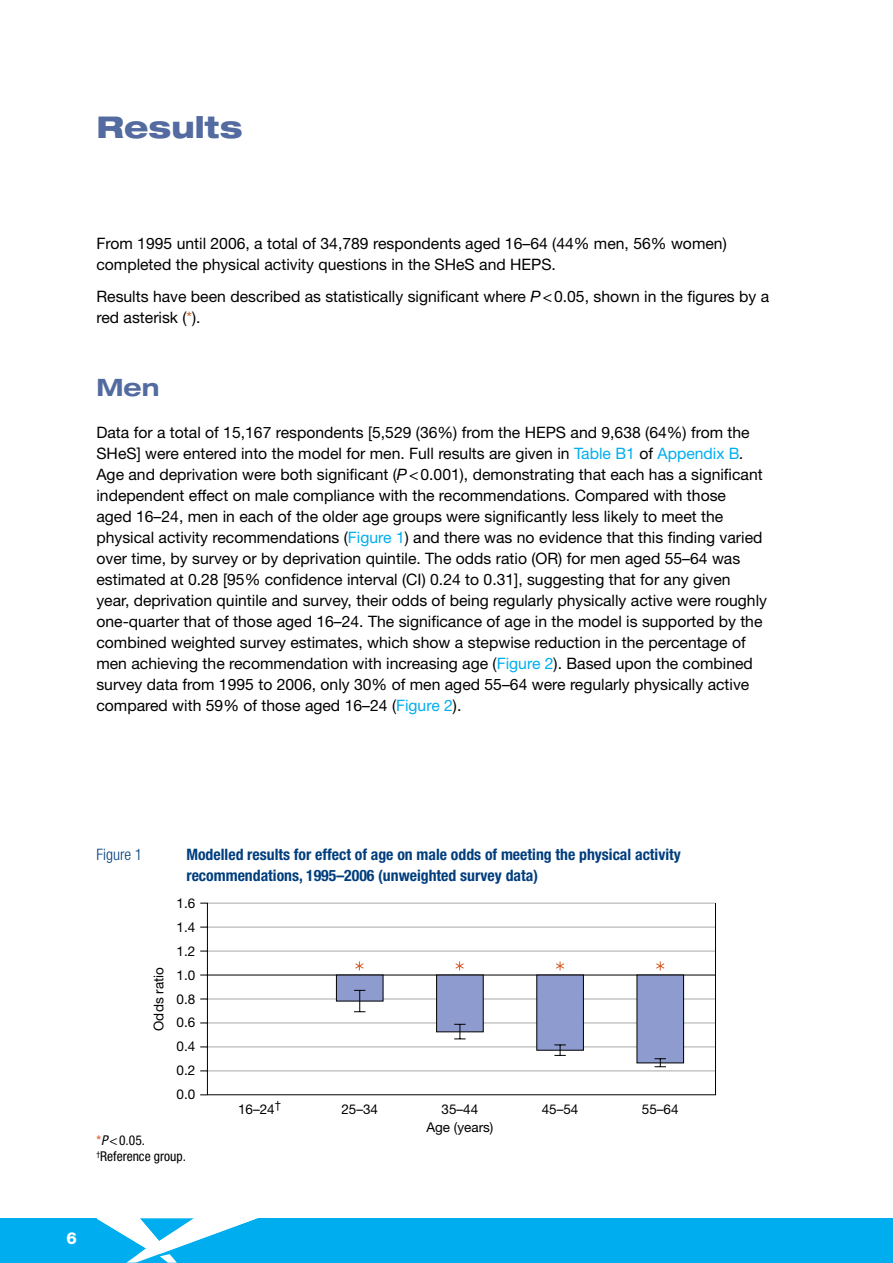
<style>
.page{position:relative;width:893px;height:1263px;background:#fff}
.page>*{position:absolute;margin:0;border:0;box-sizing:border-box;transform-origin:0 0}
.t1{font:800 expanded 30px "Helvetica Neue LT Pro";color:#536ba0}
.t2{font:700 expanded 24px "Helvetica Neue LT Pro";color:#536ba0}
.t3{font:800 16.5px "Helvetica Neue LT Pro";color:#fff}
.t4{font:15.75px/21px "Helvetica Neue LT Pro";color:#000}
.t5{font:700 condensed 15.75px/21px "Helvetica Neue LT Pro";color:#003e7e}
.t6{font:300 condensed 15.75px "Helvetica Neue LT Pro";color:#003e7e}
.t7{font:13.5px/18px "Helvetica Neue";color:#000;text-align:center}
.t8{font:condensed 13.5px/16.5px "Helvetica Neue LT Pro";color:#000}
.s1{font-style:italic}
.s2{color:#d65c2a}
.s3{color:#00aeef}
</style>
<div class="page">
<div style="left:0;top:1218px;width:97px;height:45px;background:#00aeef"></div>
<div style="left:258px;top:1218px;width:635px;height:45px;background:#00aeef"></div>
<svg style="left:96px;top:1218px;width:162px;height:45px"></svg>
<hr style="left:208px;top:927px;width:508px;height:1px;background:#a7a9ac">
<hr style="left:208px;top:951px;width:508px;height:1px;background:#a7a9ac">
<hr style="left:208px;top:998px;width:508px;height:1px;background:#a7a9ac">
<hr style="left:208px;top:1046px;width:508px;height:1px;background:#a7a9ac">
<hr style="left:208px;top:975px;width:508px;height:1px;background:#000">
<hr style="left:208px;top:1070px;width:508px;height:1px;background:#a7a9ac">
<hr style="left:208px;top:1022px;width:508px;height:1px;background:#a7a9ac">
<hr style="left:208px;top:903px;width:508px;height:1px;background:#a7a9ac">
<hr style="left:715px;top:903px;width:1px;height:192px;background:#000">
<hr style="left:208px;top:1094px;width:508px;height:1px;background:#000">
<svg style="left:200px;top:902px;width:484px;height:193px"></svg>
<svg style="left:354px;top:990px;width:11px;height:22px"></svg>
<svg style="left:454px;top:1024px;width:12px;height:15px"></svg>
<svg style="left:554px;top:1044px;width:12px;height:12px"></svg>
<svg style="left:655px;top:1058px;width:11px;height:9px"></svg>
<svg style="left:354px;top:961px;width:311px;height:10px"></svg>
<h1 class="t1" style="left:96px;top:108px;width:148px">Results</h1>
<p class="t4" style="left:96px;top:233px;width:632px">From 1995 until 2006, a total of 34,789 respondents aged 16–64 (44% men, 56% women) completed the physical activity questions in the SHeS and HEPS.</p>
<p class="t4" style="left:96px;top:285px;width:674px">Results have been described as statistically significant where <span class="s1">P</span>&lt;0.05, shown in the figures by a red asterisk (<span class="s2">*</span>).</p>
<h2 class="t2" style="left:96px;top:372px;width:65px">Men</h2>
<p class="t4" style="left:96px;top:422px;width:672px">Data for a total of 15,167 respondents [5,529 (36%) from the HEPS and 9,638 (64%) from the SHeS] were entered into the model for men. Full results are given in <span class="s3">Table B1</span> of <span class="s3">Appendix B</span><span class="s1">.<br></span>Age and deprivation were both significant (<span class="s1">P</span>&lt;0.001), demonstrating that each has a significant independent effect on male compliance with the recommendations. Compared with those<br>aged 16–24, men in each of the older age groups were significantly less likely to meet the physical activity recommendations (<span class="s3">Figure 1</span>) and there was no evidence that this finding varied over time, by survey or by deprivation quintile. The odds ratio (OR) for men aged 55–64 was estimated at 0.28 [95% confidence interval (CI) 0.24 to 0.31], suggesting that for any given year, deprivation quintile and survey, their odds of being regularly physically active were roughly one-quarter that of those aged 16–24. The significance of age in the model is supported by the combined weighted survey estimates, which show a stepwise reduction in the percentage of men achieving the recommendation with increasing age (<span class="s3">Figure 2</span>). Based upon the combined survey data from 1995 to 2006, only 30% of men aged 55–64 were regularly physically active compared with 59% of those aged 16–24 (<span class="s3">Figure 2</span>).</p>
<p class="t6" style="left:96px;top:845px;width:48px">Figure 1</p>
<p class="t5" style="left:186px;top:844px;width:496px">Modelled results for effect of age on male odds of meeting the physical activity recommendations, 1995–2006 (unweighted survey data)</p>
<p class="t7" style="left:177px;top:894px;width:20px">1.6</p>
<p class="t7" style="left:149px;top:1031px;width:65px;rotate:-90deg">Odds ratio</p>
<p class="t7" style="left:177px;top:918px;width:20px">1.4</p>
<p class="t7" style="left:177px;top:942px;width:20px">1.2</p>
<p class="t7" style="left:177px;top:989px;width:20px">0.8</p>
<p class="t7" style="left:177px;top:1037px;width:20px">0.4</p>
<p class="t7" style="left:177px;top:966px;width:20px">1.0</p>
<p class="t7" style="left:177px;top:1013px;width:20px">0.6</p>
<p class="t7" style="left:177px;top:1061px;width:20px">0.2</p>
<p class="t7" style="left:177px;top:1085px;width:20px">0.0</p>
<p class="t8" style="left:96px;top:1131px;width:91px"><span class="s2">*</span><span class="s1">P</span>&lt;0.05. <sup>†</sup>Reference group.</p>
<p class="t7" style="left:238px;top:1100px;width:45px">16–24<sup>†</sup></p>
<p class="t7" style="left:341px;top:1100px;width:38px">25–34</p>
<p class="t7" style="left:426px;top:1100px;width:68px">35–44<br>Age (years)</p>
<p class="t7" style="left:542px;top:1100px;width:38px">45–54</p>
<p class="t7" style="left:642px;top:1100px;width:38px">55–64</p>
<p class="t3" style="left:66px;top:1228px;width:12px">6</p>
</div>
